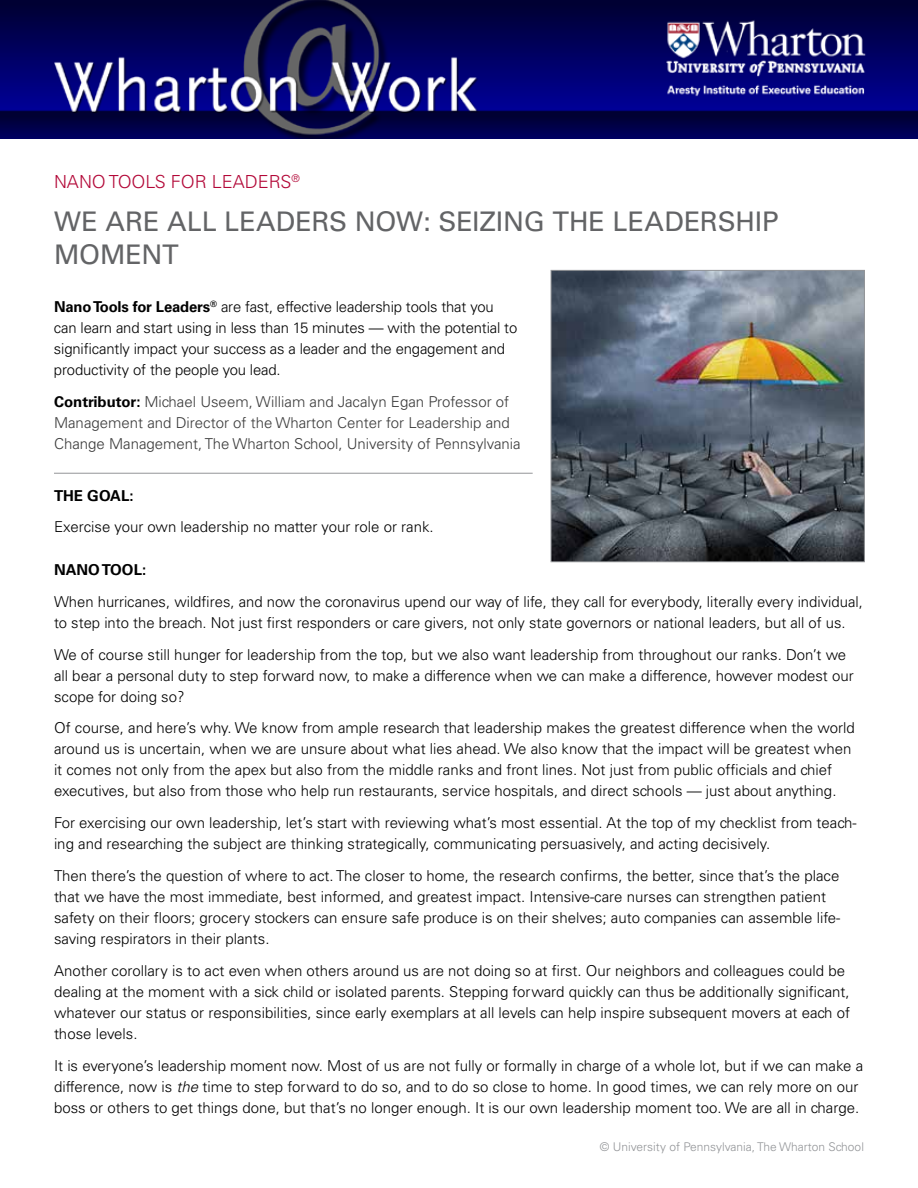
<style>
.page{position:relative;width:918px;height:1188px;background:#fff}
.page>*{position:absolute;margin:0;border:0;box-sizing:border-box;transform-origin:0 0}
.t1{font:27px/32.4px "Univers";letter-spacing:-.005em;color:#636466}
.t2{font:300 18px "Univers";color:#b30838}
.t3{font:300 15px/21px "Univers";color:#000}
.t4{font:300 15px/21px "Univers";color:#3a3a3a}
.t5{font:700 15px "Univers";color:#000}
.t6{font:300 12px "Univers";color:#939598}
.s1{font-weight:700}
.s2{font-weight:700;color:#000}
.s3{font-style:italic}
</style>
<div class="page">
<img style="left:0;top:0;width:918px;height:138px">
<hr style="left:54px;top:473px;width:479px;height:1px;background:#939598">
<img style="left:553px;top:272px;width:310px;height:288px">
<div style="left:551px;top:270px;width:314px;height:292px;border:1px solid #939598"></div>
<p class="t2" style="left:54px;top:171px;width:247px">NANO TOOLS FOR LEADERS<sup>®</sup></p>
<h1 class="t1" style="left:54px;top:206px;width:726px">WE ARE ALL LEADERS NOW: SEIZING THE LEADERSHIP<br>MOMENT</h1>
<p class="t3" style="left:54px;top:296px;width:465px"><span class="s1">Nano Tools for Leaders</span><sup>®</sup> are fast, effective leadership tools that you can learn and start using in less than 15 minutes — with the potential to significantly impact your success as a leader and the engagement and productivity of the people you lead.</p>
<p class="t4" style="left:54px;top:391px;width:468px"><span class="s2">Contributor:</span> Michael Useem, William and Jacalyn Egan Professor of<br>Management and Director of the Wharton Center for Leadership and<br>Change Management, The Wharton School, University of Pennsylvania</p>
<p class="t5" style="left:54px;top:487px;width:81px">THE GOAL:</p>
<p class="t3" style="left:54px;top:517px;width:381px">Exercise your own leadership no matter your role or rank.</p>
<p class="t5" style="left:54px;top:561px;width:94px">NANO TOOL:</p>
<p class="t3" style="left:54px;top:591px;width:810px">When hurricanes, wildfires, and now the coronavirus upend our way of life, they call for everybody, literally every individual, to step into the breach. Not just first responders or care givers, not only state governors or national leaders, but all of us.</p>
<p class="t3" style="left:54px;top:644px;width:801px">We of course still hunger for leadership from the top, but we also want leadership from throughout our ranks. Don’t we all bear a personal duty to step forward now, to make a difference when we can make a difference, however modest our scope for doing so?</p>
<p class="t3" style="left:54px;top:718px;width:802px">Of course, and here’s why. We know from ample research that leadership makes the greatest difference when the world around us is uncertain, when we are unsure about what lies ahead. We also know that the impact will be greatest when it comes not only from the apex but also from the middle ranks and front lines. Not just from public officials and chief executives, but also from those who help run restaurants, service hospitals, and direct schools — just about anything.</p>
<p class="t3" style="left:54px;top:812px;width:804px">For exercising our own leadership, let’s start with reviewing what’s most essential. At the top of my checklist from teach&shy;ing and researching the subject are thinking strategically, communicating persuasively, and acting decisively.</p>
<p class="t3" style="left:54px;top:865px;width:788px">Then there’s the question of where to act. The closer to home, the research confirms, the better, since that’s the place that we have the most immediate, best informed, and greatest impact. Intensive-care nurses can strengthen patient safety on their floors; grocery stockers can ensure safe produce is on their shelves; auto companies can assemble life&shy;saving respirators in their plants.</p>
<p class="t3" style="left:54px;top:960px;width:798px">Another corollary is to act even when others around us are not doing so at first. Our neighbors and colleagues could be dealing at the moment with a sick child or isolated parents. Stepping forward quickly can thus be additionally significant, whatever our status or responsibilities, since early exemplars at all levels can help inspire subsequent movers at each of those levels.</p>
<p class="t3" style="left:54px;top:1055px;width:811px">It is everyone’s leadership moment now. Most of us are not fully or formally in charge of a whole lot, but if we can make a difference, now is <span class="s3">the</span> time to step forward to do so, and to do so close to home. In good times, we can rely more on our boss or others to get things done, but that’s no longer enough. It is our own leadership moment too. We are all in charge.</p>
<p class="t6" style="left:600px;top:1140px;width:266px">© University of Pennsylvania, The Wharton School</p>
</div>
